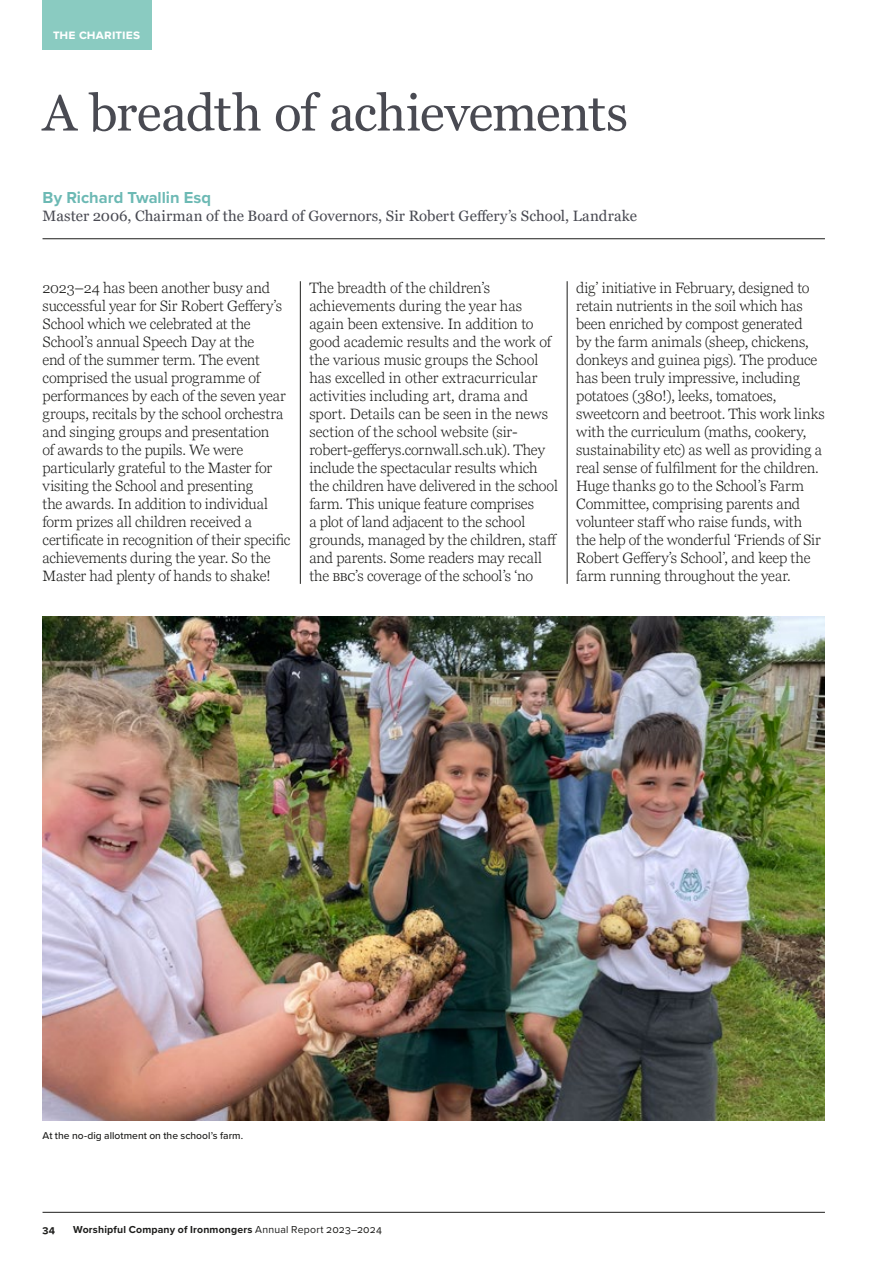
<style>
.page{position:relative;width:893px;height:1263px;background:#fff}
.page>*{position:absolute;margin:0;border:0;box-sizing:border-box;transform-origin:0 0}
.Heading_1{font:51px "Georgia Pro";letter-spacing:-.02em;color:#494a52}
.Byline{font:700 16.5px "Proxima Nova";color:#6cb9b4}
.Body_No_indent{font:300 15px/18px "Georgia Pro";letter-spacing:-.005em;color:#1d1d1b}
.Byline_2{font:15px "Georgia Pro";letter-spacing:.005em;color:#494a52}
.t1{font:700 13.5px "Proxima Nova";letter-spacing:.005em;color:#fff}
.t2{font:700 10.5px "Proxima Nova";letter-spacing:.015em;color:#1d1d1b}
.Caption_single_image{font:500 10.35px "Proxima Nova";letter-spacing:.005em;color:#1d1d1b}
.s1{font-weight:400}
</style>
<div class="page">
<hr style="left:43px;top:238px;width:782px;height:1px;background:#1d1d1b">
<hr style="left:300px;top:281px;width:1px;height:303px;background:#1d1d1b">
<hr style="left:567px;top:281px;width:1px;height:303px;background:#1d1d1b">
<img style="left:43px;top:617px;width:782px;height:504px">
<hr style="left:43px;top:1212px;width:782px;height:1px;background:#1d1d1b">
<div style="left:43px;top:0;width:109px;height:50px;background:#8acbc1"></div>
<p class="t1" style="left:53px;top:25px;width:88px">the charities</p>
<p class="Heading_1" style="left:43px;top:84px;width:587px">A breadth of achievements</p>
<p class="Byline" style="left:43px;top:185px;width:170px">By Richard Twallin Esq</p>
<p class="Byline_2" style="left:43px;top:207px;width:596px">Master 2006, Chairman of the Board of Governors, Sir Robert Geffery’s School, Landrake</p>
<p class="Body_No_indent" style="left:43px;top:279px;width:249px">2023–24 has been another busy and successful year for Sir Robert Geffery’s School which we celebrated at the School’s annual Speech Day at the<br>end of the summer term. The event comprised the usual programme of performances by each of the seven year groups, recitals by the school orchestra and singing groups and presentation<br>of awards to the pupils. We were particularly grateful to the Master for visiting the School and presenting<br>the awards. In addition to individual form prizes all children received a certificate in recognition of their specific achievements during the year. So the Master had plenty of hands to shake!</p>
<p class="Body_No_indent" style="left:309px;top:279px;width:250px">The breadth of the children’s achievements during the year has again been extensive. In addition to good academic results and the work of the various music groups the School has excelled in other extracurricular activities including art, drama and sport. Details can be seen in the news section of the school website (sir&shy;robert-gefferys.cornwall.sch.uk). They include the spectacular results which the children have delivered in the school farm. This unique feature comprises<br>a plot of land adjacent to the school grounds, managed by the children, staff and parents. Some readers may recall the BBC’s coverage of the school’s ‘no</p>
<p class="Body_No_indent" style="left:576px;top:279px;width:250px">dig’ initiative in February, designed to retain nutrients in the soil which has been enriched by compost generated<br>by the farm animals (sheep, chickens, donkeys and guinea pigs). The produce has been truly impressive, including potatoes (380!), leeks, tomatoes, sweetcorn and beetroot. This work links with the curriculum (maths, cookery, sustainability etc) as well as providing a real sense of fulfilment for the children.<br>Huge thanks go to the School’s Farm Committee, comprising parents and volunteer staff who raise funds, with the help of the wonderful ‘Friends of Sir Robert Geffery’s School’, and keep the farm running throughout the year.</p>
<p class="Caption_single_image" style="left:43px;top:1127px;width:202px">At the no-dig allotment on the school’s farm.</p>
<p class="t2" style="left:43px;top:1222px;width:14px">34</p>
<p class="t2" style="left:73px;top:1222px;width:310px">Worshipful Company of Ironmongers <span class="s1">Annual Report 2023–2024</span></p>
</div>
